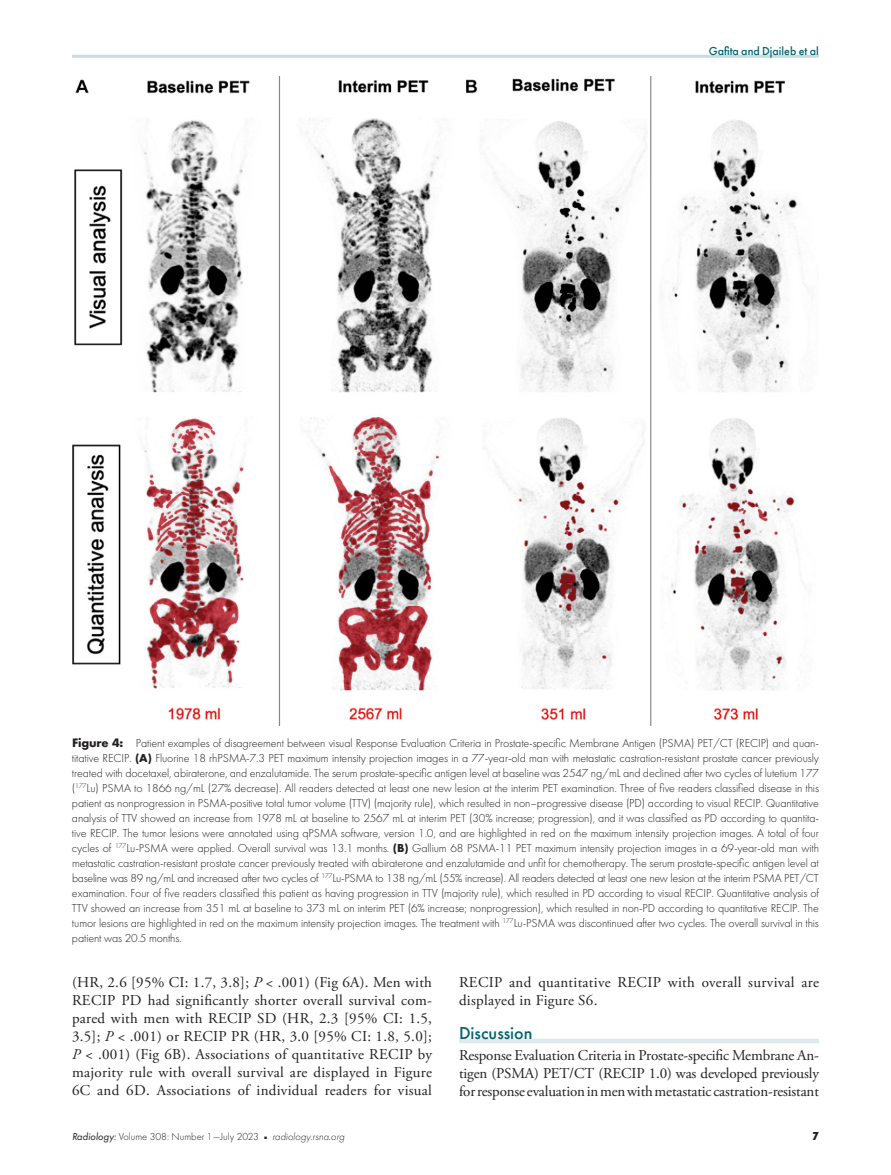
<style>
.page{position:relative;width:891px;height:1175px;background:#fff}
.page>*{position:absolute;margin:0;border:0;box-sizing:border-box;transform-origin:0 0}
.t1{font:500 18px "Futura PT";color:#00636d}
.t2{font:15px/18px "Adobe Garamond Pro";letter-spacing:.02em;color:#231f20;text-align:justify}
.t3{font:300 12px/15px "Futura PT";letter-spacing:-.01em;color:#231f20;text-align:justify}
.t4{font:500 12px "Futura PT";color:#00636d}
.t5{font:800 12px "Futura PT Cond";color:#231f20}
.t6{font:300 10.5px "Futura PT";color:#231f20}
.s1{font-weight:700;font-size:12.75px}
.s2{font-weight:700}
.s3{font-style:italic}
.s4{font-weight:400;font-style:italic}
</style>
<div class="page">
<hr style="left:72px;top:55px;width:747px;height:3px;background:#c6dee1">
<div style="left:459px;top:1038px;width:360px;height:5px;background:#dceaec"></div>
<img style="left:72px;top:76px;width:734px;height:649px">
<p class="t4" style="left:709px;top:44px;width:112px">Gafita and Djaileb et al</p>
<p class="t3" style="left:72px;top:735px;width:749px"><span class="s1">Figure 4:</span> Patient examples of disagreement between visual Response Evaluation Criteria in Prostate-specific Membrane Antigen (PSMA) PET/CT (RECIP) and quan&shy;titative RECIP. <span class="s2">(A)</span> Fluorine 18 rhPSMA-7.3 PET maximum intensity projection images in a 77-year-old man with metastatic castration-resistant prostate cancer previously treated with docetaxel, abiraterone, and enzalutamide. The serum prostate-specific antigen level at baseline was 2547 ng/mL and declined after two cycles of lutetium 177 (<sup>177</sup>Lu) PSMA to 1866 ng/mL (27% decrease). All readers detected at least one new lesion at the interim PET examination. Three of five readers classified disease in this patient as nonprogression in PSMA-positive total tumor volume (TTV) (majority rule), which resulted in non–progressive disease (PD) according to visual RECIP. Quantitative analysis of TTV showed an increase from 1978 mL at baseline to 2567 mL at interim PET (30% increase; progression), and it was classified as PD according to quantita&shy;tive RECIP. The tumor lesions were annotated using qPSMA software, version 1.0, and are highlighted in red on the maximum intensity projection images. A total of four cycles of <sup>177</sup>Lu-PSMA were applied. Overall survival was 13.1 months. <span class="s2">(B)</span> Gallium 68 PSMA-11 PET maximum intensity projection images in a 69-year-old man with metastatic castration-resistant prostate cancer previously treated with abiraterone and enzalutamide and unfit for chemotherapy. The serum prostate-specific antigen level at baseline was 89 ng/mL and increased after two cycles of <sup>177</sup>Lu-PSMA to 138 ng/mL (55% increase). All readers detected at least one new lesion at the interim PSMA PET/CT examination. Four of five readers classified this patient as having progression in TTV (majority rule), which resulted in PD according to visual RECIP. Quantitative analysis of TTV showed an increase from 351 mL at baseline to 373 mL on interim PET (6% increase; nonprogression), which resulted in non-PD according to quantitative RECIP. The tumor lesions are highlighted in red on the maximum intensity projection images. The treatment with <sup>177</sup>Lu-PSMA was discontinued after two cycles. The overall survival in this patient was 20.5 months.</p>
<p class="t2" style="left:72px;top:973px;width:362px">(HR, 2.6 [95% CI: 1.7, 3.8]; <span class="s3">P</span> &lt; .001) (Fig 6A). Men with RECIP PD had significantly shorter overall survival com&shy;pared with men with RECIP SD (HR, 2.3 [95% CI: 1.5, 3.5]; <span class="s3">P</span> &lt; .001) or RECIP PR (HR, 3.0 [95% CI: 1.8, 5.0]; <span class="s3">P</span> &lt; .001) (Fig 6B). Associations of quantitative RECIP by majority rule with overall survival are displayed in Figure 6C and 6D. Associations of individual readers for visual</p>
<p class="t2" style="left:459px;top:973px;width:362px">RECIP and quantitative RECIP with overall survival are displayed in Figure S6.</p>
<h1 class="t1" style="left:459px;top:1022px;width:75px">Discussion</h1>
<p class="t2" style="left:459px;top:1046px;width:362px">Response Evaluation Criteria in Prostate-specific Membrane An&shy;tigen (PSMA) PET/CT (RECIP 1.0) was developed previously for response evaluation in men with metastatic castration-resistant</p>
<p class="t6" style="left:72px;top:1131px;width:274px"><span class="s4">Radiology:</span> Volume 308: Number 1—July 2023 <sup>■</sup> <span class="s3">radiology.rsna.org</span></p>
<p class="t5" style="left:813px;top:1129px;width:8px">7</p>
</div>
